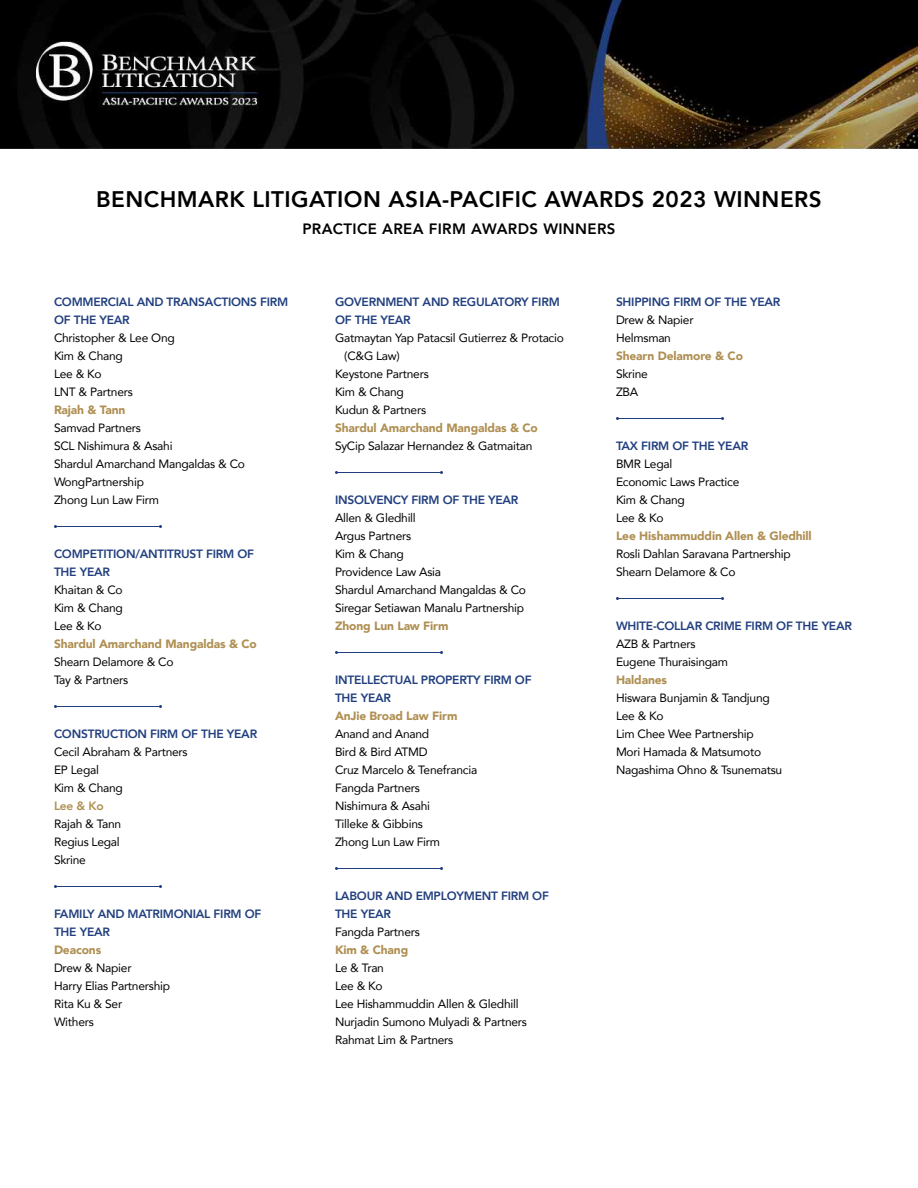
<style>
.page{position:relative;width:918px;height:1188px;background:#fff}
.page>*{position:absolute;margin:0;border:0;box-sizing:border-box;transform-origin:0 0}
.t1{font:800 22.5px "Avenir";letter-spacing:.02em;color:#000}
.t2{font:800 15px "Avenir";letter-spacing:.025em;color:#000}
.t3{font:12px/18px "Avenir";letter-spacing:-.02em;color:#000}
.t4{font:800 12px/18px "Avenir";letter-spacing:-.02em;color:#213f7e}
.t5{font:900 12px "Avenir";letter-spacing:-.01em;color:#af8f52}
.t6{font:800 12px "Avenir";color:#af8f52}
</style>
<div class="page">
<hr style="left:56px;top:526px;width:104px;height:1px;background:#213f7e">
<hr style="left:336px;top:868px;width:105px;height:1px;background:#213f7e">
<hr style="left:617px;top:598px;width:105px;height:1px;background:#213f7e">
<img style="left:0;top:0;width:918px;height:148px">
<hr style="left:56px;top:886px;width:104px;height:1px;background:#213f7e">
<hr style="left:336px;top:472px;width:105px;height:1px;background:#213f7e">
<hr style="left:56px;top:706px;width:104px;height:1px;background:#213f7e">
<hr style="left:617px;top:418px;width:105px;height:1px;background:#213f7e">
<hr style="left:336px;top:652px;width:105px;height:1px;background:#213f7e">
<h1 class="t1" style="left:96px;top:182px;width:727px">BENCHMARK LITIGATION ASIA-PACIFIC AWARDS 2023 WINNERS</h1>
<p class="t2" style="left:302px;top:217px;width:315px">PRACTICE AREA FIRM AWARDS WINNERS</p>
<p class="t4" style="left:54px;top:293px;width:236px">COMMERCIAL AND TRANSACTIONS FIRM<br>OF THE YEAR</p>
<p class="t3" style="left:54px;top:328px;width:122px">Christopher &amp; Lee Ong<br>Kim &amp; Chang<br>Lee &amp; Ko<br>LNT &amp; Partners</p>
<p class="t5" style="left:54px;top:400px;width:73px">Rajah &amp; Tann</p>
<p class="t3" style="left:54px;top:418px;width:193px">Samvad Partners<br>SCL Nishimura &amp; Asahi<br>Shardul Amarchand Mangaldas &amp; Co<br>WongPartnership<br>Zhong Lun Law Firm</p>
<p class="t4" style="left:54px;top:545px;width:202px">COMPETITION/ANTITRUST FIRM OF<br>THE YEAR</p>
<p class="t3" style="left:54px;top:580px;width:70px;text-align:justify">Khaitan &amp; Co Kim &amp; Chang Lee &amp; Ko</p>
<p class="t5" style="left:54px;top:634px;width:204px">Shardul Amarchand Mangaldas &amp; Co</p>
<p class="t3" style="left:54px;top:652px;width:121px">Shearn Delamore &amp; Co<br>Tay &amp; Partners</p>
<p class="t4" style="left:54px;top:725px;width:205px">CONSTRUCTION FIRM OF THE YEAR</p>
<p class="t3" style="left:54px;top:742px;width:135px">Cecil Abraham &amp; Partners<br>EP Legal<br>Kim &amp; Chang</p>
<p class="t6" style="left:54px;top:796px;width:51px">Lee &amp; Ko</p>
<p class="t3" style="left:54px;top:814px;width:69px;text-align:justify">Rajah &amp; Tann Regius Legal Skrine</p>
<p class="t4" style="left:54px;top:905px;width:209px">FAMILY AND MATRIMONIAL FIRM OF<br>THE YEAR</p>
<p class="t5" style="left:54px;top:940px;width:49px">Deacons</p>
<p class="t3" style="left:54px;top:958px;width:118px">Drew &amp; Napier<br>Harry Elias Partnership<br>Rita Ku &amp; Ser<br>Withers</p>
<p class="t4" style="left:335px;top:293px;width:226px">GOVERNMENT AND REGULATORY FIRM<br>OF THE YEAR</p>
<p class="t3" style="left:335px;top:328px;width:230px">Gatmaytan Yap Patacsil Gutierrez &amp; Protacio</p>
<p class="t3" style="left:344px;top:346px;width:57px">(C&amp;G Law)</p>
<p class="t3" style="left:335px;top:364px;width:95px">Keystone Partners</p>
<p class="t3" style="left:335px;top:382px;width:70px">Kim &amp; Chang</p>
<p class="t3" style="left:335px;top:400px;width:93px">Kudun &amp; Partners</p>
<p class="t5" style="left:335px;top:418px;width:204px">Shardul Amarchand Mangaldas &amp; Co</p>
<p class="t3" style="left:335px;top:436px;width:199px">SyCip Salazar Hernandez &amp; Gatmaitan</p>
<p class="t4" style="left:335px;top:491px;width:185px">INSOLVENCY FIRM OF THE YEAR</p>
<p class="t3" style="left:335px;top:508px;width:193px">Allen &amp; Gledhill<br>Argus Partners<br>Kim &amp; Chang<br>Providence Law Asia<br>Shardul Amarchand Mangaldas &amp; Co<br>Siregar Setiawan Manalu Partnership</p>
<p class="t5" style="left:335px;top:616px;width:115px">Zhong Lun Law Firm</p>
<p class="t4" style="left:335px;top:671px;width:198px">INTELLECTUAL PROPERTY FIRM OF<br>THE YEAR</p>
<p class="t5" style="left:335px;top:706px;width:124px">AnJie Broad Law Firm</p>
<p class="t3" style="left:335px;top:724px;width:144px">Anand and Anand<br>Bird &amp; Bird ATMD<br>Cruz Marcelo &amp; Tenefrancia<br>Fangda Partners<br>Nishimura &amp; Asahi<br>Tilleke &amp; Gibbins<br>Zhong Lun Law Firm</p>
<p class="t4" style="left:335px;top:887px;width:215px">LABOUR AND EMPLOYMENT FIRM OF<br>THE YEAR</p>
<p class="t3" style="left:335px;top:922px;width:86px">Fangda Partners</p>
<p class="t5" style="left:335px;top:940px;width:75px">Kim &amp; Chang</p>
<p class="t3" style="left:335px;top:958px;width:193px">Le &amp; Tran<br>Lee &amp; Ko<br>Lee Hishammuddin Allen &amp; Gledhill<br>Nurjadin Sumono Mulyadi &amp; Partners<br>Rahmat Lim &amp; Partners</p>
<p class="t4" style="left:616px;top:293px;width:166px">SHIPPING FIRM OF THE YEAR</p>
<p class="t3" style="left:616px;top:310px;width:79px">Drew &amp; Napier<br>Helmsman</p>
<p class="t5" style="left:616px;top:346px;width:128px">Shearn Delamore &amp; Co</p>
<p class="t3" style="left:616px;top:364px;width:33px">Skrine<br>ZBA</p>
<p class="t4" style="left:616px;top:437px;width:134px">TAX FIRM OF THE YEAR</p>
<p class="t3" style="left:616px;top:454px;width:125px">BMR Legal<br>Economic Laws Practice<br>Kim &amp; Chang<br>Lee &amp; Ko</p>
<p class="t5" style="left:616px;top:526px;width:197px">Lee Hishammuddin Allen &amp; Gledhill</p>
<p class="t3" style="left:616px;top:544px;width:176px">Rosli Dahlan Saravana Partnership<br>Shearn Delamore &amp; Co</p>
<p class="t4" style="left:616px;top:617px;width:238px">WHITE-COLLAR CRIME FIRM OF THE YEAR</p>
<p class="t3" style="left:616px;top:634px;width:114px">AZB &amp; Partners<br>Eugene Thuraisingam</p>
<p class="t5" style="left:616px;top:670px;width:53px">Haldanes</p>
<p class="t3" style="left:616px;top:688px;width:168px">Hiswara Bunjamin &amp; Tandjung<br>Lee &amp; Ko<br>Lim Chee Wee Partnership<br>Mori Hamada &amp; Matsumoto<br>Nagashima Ohno &amp; Tsunematsu</p>
</div>
